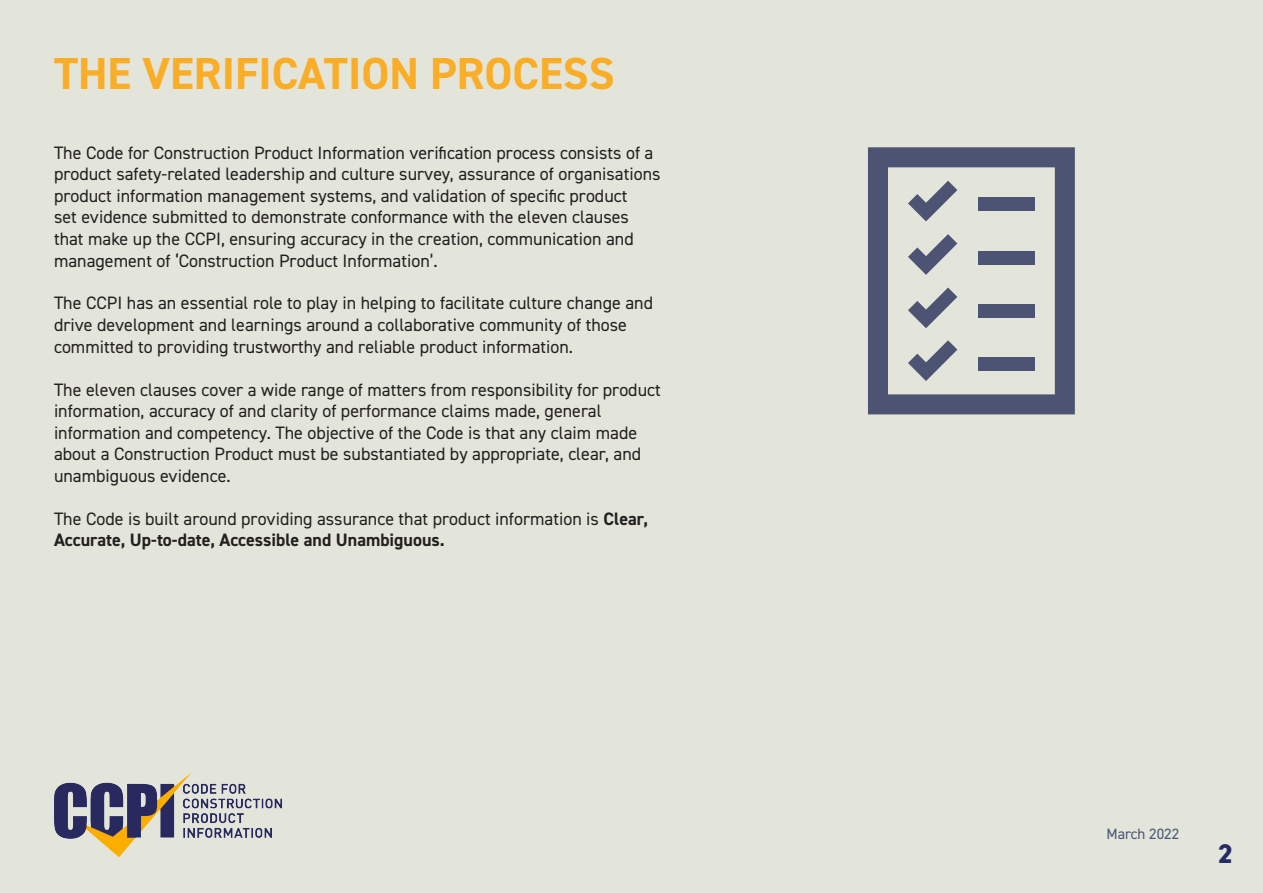
<style>
.page{position:relative;width:1263px;height:893px;background:#e3e5da}
.page>*{position:absolute;margin:0;border:0;box-sizing:border-box;transform-origin:0 0}
.t1{font:700 45px "DIN2014";color:#faad26}
.t2{font:800 27px "DIN2014";color:#252b64}
.t3{font:18px/21.6px "DIN2014";color:#231f20}
.t4{font:15px "DIN2014";color:#495574}
.s1{font-weight:700}
</style>
<div class="page">
<img style="left:54px;top:752px;width:239px;height:106px">
<svg style="left:868px;top:147px;width:207px;height:267px;background:#a7abb1"></svg>
<div style="left:978px;top:197px;width:57px;height:14px;background:#4d5473"></div>
<div style="left:978px;top:251px;width:57px;height:13px;background:#4d5473"></div>
<div style="left:978px;top:358px;width:57px;height:13px;background:#4d5473"></div>
<div style="left:978px;top:304px;width:57px;height:14px;background:#4d5473"></div>
<svg style="left:908px;top:181px;width:49px;height:40px;background:#a9adb2"></svg>
<svg style="left:908px;top:234px;width:49px;height:41px;background:#abaeb3"></svg>
<svg style="left:908px;top:288px;width:49px;height:40px;background:#a9adb2"></svg>
<svg style="left:908px;top:340px;width:49px;height:41px;background:#abaeb3"></svg>
<p class="t1" style="left:54px;top:44px;width:562px">THE VERIFICATION PROCESS</p>
<p class="t3" style="left:54px;top:141px;width:608px">The Code for Construction Product Information verification process consists of a product safety-related leadership and culture survey, assurance of organisations product information management systems, and validation of specific product<br>set evidence submitted to demonstrate conformance with the eleven clauses that make up the CCPI, ensuring accuracy in the creation, communication and management of ‘Construction Product Information’.</p>
<p class="t3" style="left:54px;top:292px;width:600px">The CCPI has an essential role to play in helping to facilitate culture change and drive development and learnings around a collaborative community of those committed to providing trustworthy and reliable product information.</p>
<p class="t3" style="left:54px;top:378px;width:608px">The eleven clauses cover a wide range of matters from responsibility for product information, accuracy of and clarity of performance claims made, general information and competency. The objective of the Code is that any claim made about a Construction Product must be substantiated by appropriate, clear, and unambiguous evidence.</p>
<p class="t3" style="left:54px;top:507px;width:595px">The Code is built around providing assurance that product information is <span class="s1">Clear,<br>Accurate, Up-to-date, Accessible and Unambiguous.</span></p>
<p class="t4" style="left:1106px;top:824px;width:74px">March 2022</p>
<p class="t2" style="left:1218px;top:836px;width:17px">2</p>
</div>
